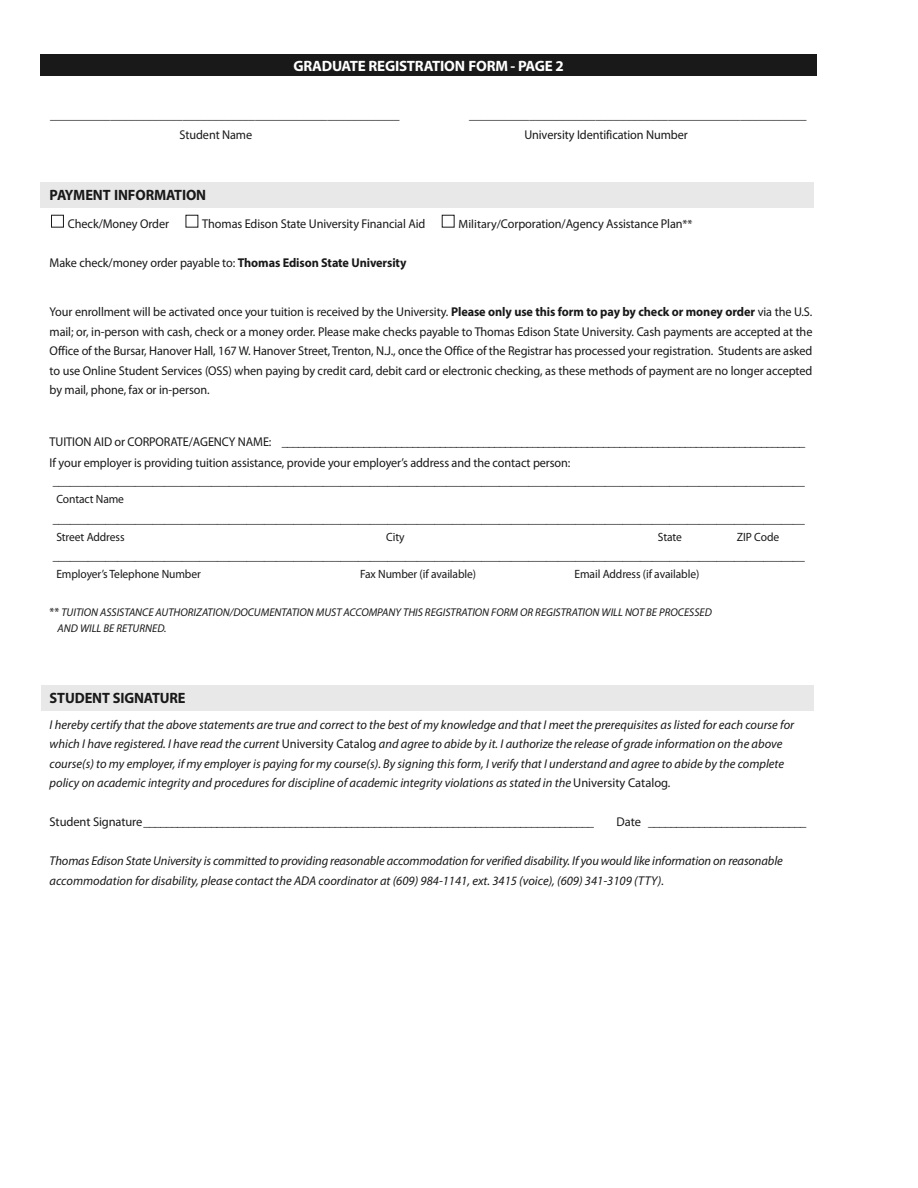
<style>
.page{position:relative;width:918px;height:1188px;background:#fff}
.page>*{position:absolute;margin:0;border:0;box-sizing:border-box;transform-origin:0 0}
.t1{font:700 15px "Myriad Pro";letter-spacing:-.01em;color:#191919;scale:.96 1}
.t2{font:700 15px "Myriad Pro";letter-spacing:-.015em;color:#fff}
.t3{font:12.75px/19.5px "Myriad Pro";letter-spacing:-.01em;color:#191919;text-align:justify;scale:.96 1}
.t4{font:italic 12.75px/19.5px "Myriad Pro";color:#191919}
.t5{font:12.75px "Myriad Pro";letter-spacing:-.01em;color:#191919}
.t6{font:12px "Myriad Pro";letter-spacing:-.01em;color:#191919;scale:.96 1}
.t7{font:italic 11.25px/16.5px "Myriad Pro";color:#191919}
.s1{font-size:12px}
.s2{font-weight:700}
.s3{font-style:normal;font-size:12px}
.s4{font-style:normal}
</style>
<div class="page">
<div style="left:41px;top:685px;width:773px;height:25px;background:#e8e8e8"></div>
<div style="left:40px;top:182px;width:774px;height:26px;background:#e8e8e8"></div>
<div style="left:51px;top:215px;width:13px;height:13px;border:1px solid #191919"></div>
<div style="left:40px;top:54px;width:777px;height:21px;background:#191919"></div>
<p class="t2" style="left:293px;top:60px;width:272px">GRADUATE REGISTRATION FORM - PAGE 2</p>
<p class="t3" style="left:50px;top:106px;width:366px">__________________________________________________________</p>
<p class="t3" style="left:469px;top:106px;width:353px">________________________________________________________</p>
<p class="t3" style="left:180px;top:126px;width:77px">Student Name</p>
<p class="t3" style="left:524px;top:126px;width:172px">University Identification Number</p>
<p class="t1" style="left:50px;top:189px;width:165px">PAYMENT INFORMATION</p>
<p class="t3" style="left:68px;top:215px;width:107px">Check/Money Order</p>
<p class="t3" style="left:202px;top:215px;width:234px">Thomas Edison State University Financial Aid</p>
<p class="t3" style="left:459px;top:215px;width:245px"><span class="s1">Military/</span>Corporation/Agency Assistance Plan<span class="s1">**</span></p>
<p class="t3" style="left:50px;top:254px;width:373px">Make check/money order payable to: <span class="s2">Thomas Edison State University</span></p>
<p class="t3" style="left:50px;top:303px;width:796px">Your enrollment will be activated once your tuition is received by the University. <span class="s2">Please only use this form to pay by check or money order</span> via the U.S. mail; or, in-person with cash, check or a money order. Please make checks payable to Thomas Edison State University. Cash payments are accepted at the Office of the Bursar, Hanover Hall, 167 W. Hanover Street, Trenton, N.J., once the Office of the Registrar has processed your registration. Students are asked to use Online Student Services (OSS) when paying by credit card, debit card or electronic checking, as these methods of payment are no longer accepted by mail, phone, fax or in-person.</p>
<p class="t3" style="left:50px;top:433px;width:789px;line-height:21px">TUITION AID or CORPORATE/AGENCY NAME: ________________________________________________________________________________________________<br>If your employer is providing tuition assistance, provide your employer’s address and the contact person:</p>
<p class="t3" style="left:53px;top:472px;width:785px">________________________________________________________________________________________________________________________________</p>
<p class="t6" style="left:56px;top:495px;width:72px">Contact Name</p>
<p class="t3" style="left:53px;top:510px;width:785px">________________________________________________________________________________________________________________________________</p>
<p class="t6" style="left:56px;top:532px;width:73px">Street Address</p>
<p class="t6" style="left:386px;top:532px;width:21px">City</p>
<p class="t6" style="left:658px;top:532px;width:27px">State</p>
<p class="t6" style="left:737px;top:532px;width:45px">ZIP Code</p>
<p class="t3" style="left:53px;top:547px;width:785px">________________________________________________________________________________________________________________________________</p>
<p class="t6" style="left:56px;top:570px;width:152px">Employer’s Telephone Number</p>
<p class="t6" style="left:360px;top:570px;width:122px">Fax Number (if available)</p>
<p class="t6" style="left:575px;top:570px;width:132px">Email Address (if available)</p>
<p class="t7" style="left:58px;top:605px;width:656px;text-indent:-8px"><span class="s3">**</span> TUITION ASSISTANCE AUTHORIZATION/DOCUMENTATION MUST ACCOMPANY THIS REGISTRATION FORM OR REGISTRATION WILL NOT BE PROCESSED<br>AND WILL BE RETURNED.</p>
<p class="t1" style="left:50px;top:692px;width:143px">STUDENT SIGNATURE</p>
<p class="t4" style="left:50px;top:716px;width:746px">I hereby certify that the above statements are true and correct to the best of my knowledge and that I meet the prerequisites as listed for each course for which I have registered. I have read the current <span class="s4">University Catalog</span> and agree to abide by it. I authorize the release of grade information on the above course(s) to my employer, if my employer is paying for my course(s). By signing this form, I verify that I understand and agree to abide by the complete policy on academic integrity and procedures for discipline of academic integrity violations as stated in the <span class="s4">University Catalog</span>.</p>
<p class="t5" style="left:50px;top:817px;width:546px">Student Signature________________________________________________________________________________</p>
<p class="t5" style="left:617px;top:817px;width:191px">Date ____________________________</p>
<p class="t4" style="left:50px;top:852px;width:735px">Thomas Edison State University is committed to providing reasonable accommodation for verified disability. If you would like information on reasonable accommodation for disability, please contact the ADA coordinator at (609) 984-1141, ext. 3415 (voice), (609) 341-3109 (TTY).</p>
</div>
